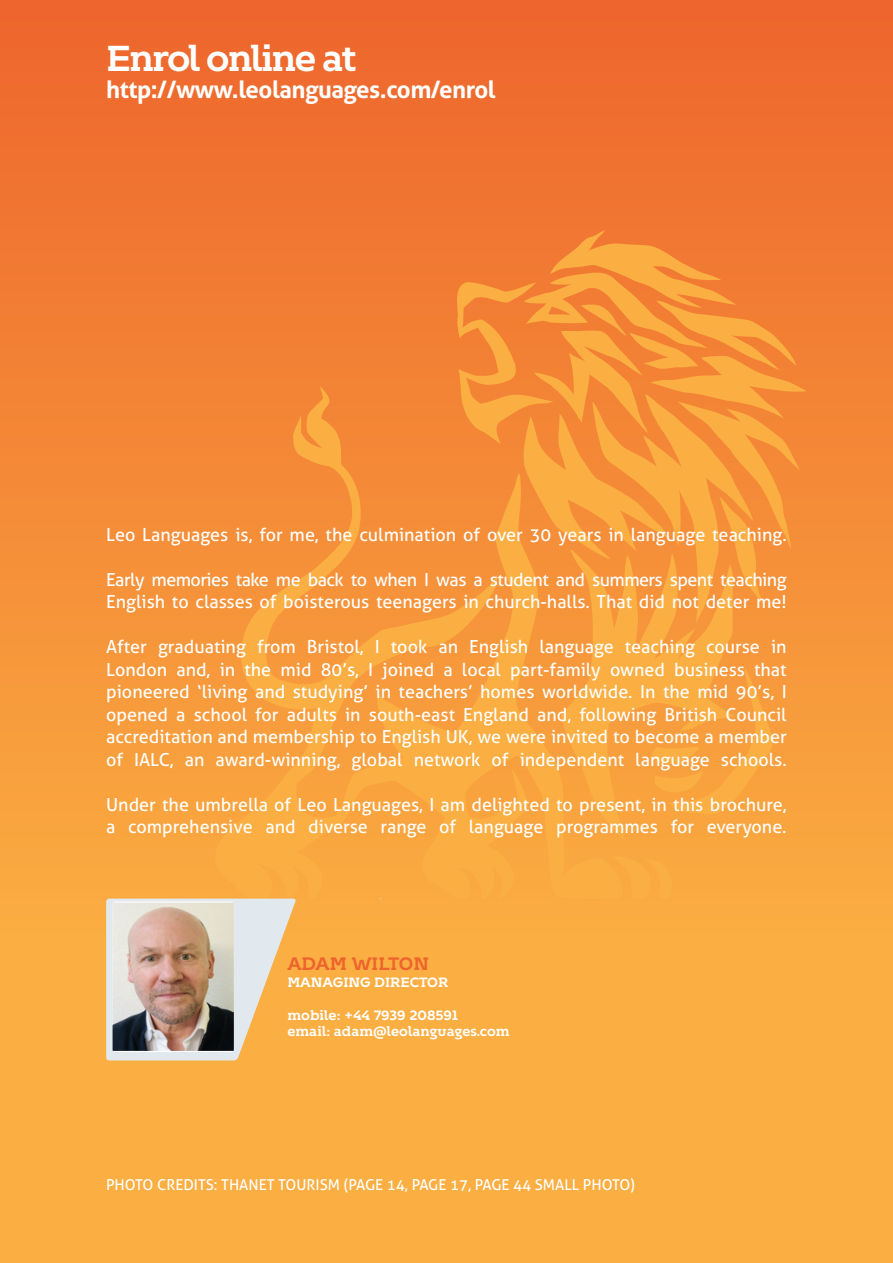
<style>
.page{position:relative;width:893px;height:1263px;background:#fbae42}
.page>*{position:absolute;margin:0;border:0;box-sizing:border-box;transform-origin:0 0}
.t1{font:700 36px "Kontrapunkt Bob";letter-spacing:-.05em;color:#fff}
.t2{font:700 24px "Aller";letter-spacing:-.02em;color:#fff}
.t3{font:18px/22.5px "Aller";color:#fff}
.t4{font:700 18px "Kontrapunkt Bob";color:#ee642d}
.t5{font:15px "Aller";color:#fff}
.t6{font:700 13.5px "Kontrapunkt Bob";color:#fff}
</style>
<div class="page">
<div style="left:0;top:0;width:893px;height:934px;background:linear-gradient(to bottom,#ee652d,#faad41)"></div>
<svg style="left:214px;top:386px;width:410px;height:514px"></svg>
<svg style="left:456px;top:230px;width:351px;height:393px"></svg>
<svg style="left:560px;top:549px;width:175px;height:293px"></svg>
<svg style="left:651px;top:667px;width:122px;height:148px"></svg>
<svg style="left:612px;top:855px;width:61px;height:45px"></svg>
<svg style="left:106px;top:898px;width:276px;height:162px"></svg>
<img style="left:113px;top:902px;width:121px;height:149px">
<p class="t1" style="left:106px;top:38px;width:253px">Enrol online at</p>
<p class="t2" style="left:106px;top:75px;width:391px">http://www.leolanguages.com/enrol</p>
<p class="t3" style="left:106px;top:523px;width:682px">Leo Languages is, for me, the culmination of over 30 years in language teaching.</p>
<p class="t3" style="left:106px;top:568px;width:682px">Early memories take me back to when I was a student and summers spent teaching<br>English to classes of boisterous teenagers in church-halls. That did not deter me!</p>
<p class="t3" style="left:106px;top:635px;width:682px;text-align:justify">After graduating from Bristol, I took an English language teaching course in London and, in the mid 80’s, I joined a local part-family owned business that pioneered ‘living and studying’ in teachers’ homes worldwide. In the mid 90’s, I opened a school for adults in south-east England and, following British Council accreditation and membership to English UK, we were invited to become a member of IALC, an award-winning, global network of independent language schools.</p>
<p class="t3" style="left:106px;top:793px;width:682px">Under the umbrella of Leo Languages, I am delighted to present, in this brochure, a comprehensive and diverse range of language programmes for everyone.</p>
<p class="t4" style="left:287px;top:954px;width:143px">ADAM WILTON</p>
<p class="t6" style="left:287px;top:974px;width:163px">MANAGING DIRECTOR</p>
<p class="t6" style="left:287px;top:1007px;width:172px">mobile: +44 7939 208591</p>
<p class="t6" style="left:287px;top:1024px;width:224px">email: adam@leolanguages.com</p>
<p class="t5" style="left:106px;top:1175px;width:530px">PHOTO CREDITS: THANET TOURISM (PAGE 14, PAGE 17, PAGE 44 SMALL PHOTO)</p>
</div>
